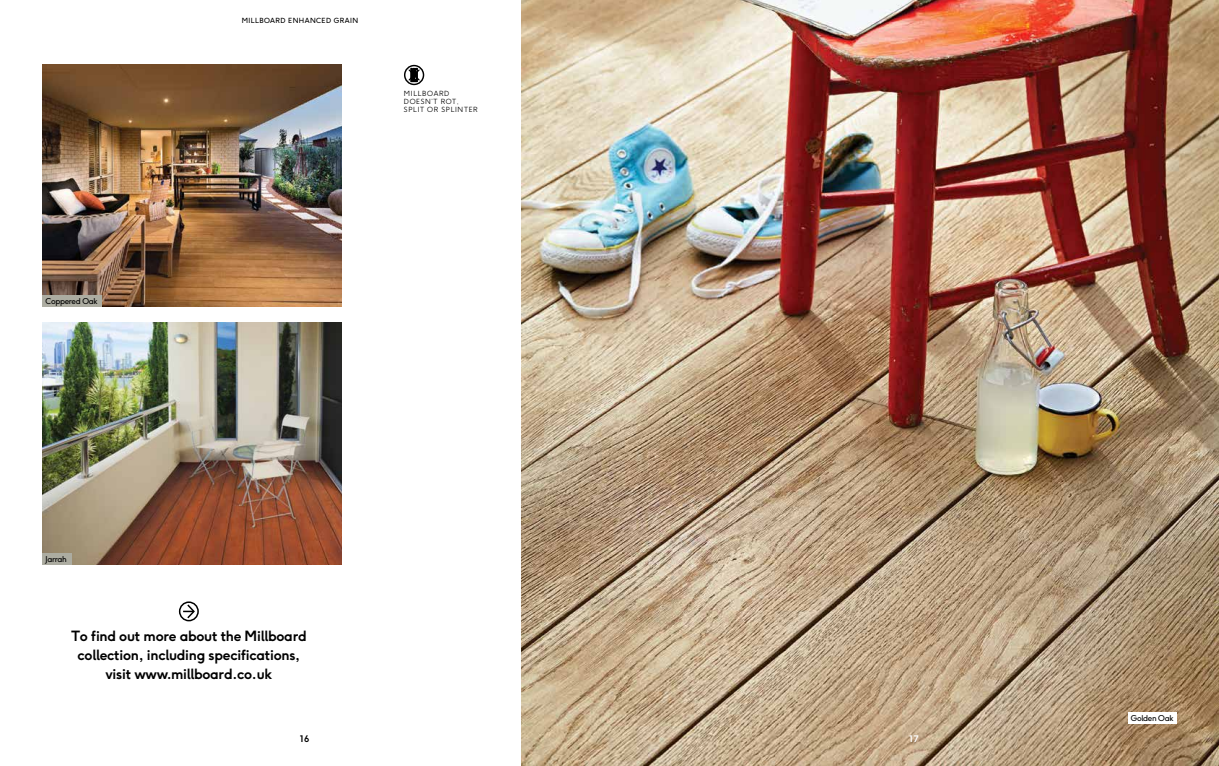
<style>
.page{position:relative;width:1219px;height:766px;background:#fff}
.page>*{position:absolute;margin:0;border:0;box-sizing:border-box;transform-origin:0 0}
.t1{font:700 14px/19px "F37 Ginger";letter-spacing:-.02em;color:#000;text-align:center}
.t2{font:700 9px "F37 Ginger";color:#000}
.t3{font:700 9px "F37 Ginger";color:#fff}
.t4{font:8px "F37 Ginger";letter-spacing:-.04em;color:#000}
.t5{font:300 7px/8px "F37 Ginger";letter-spacing:.1em;color:#000}
.t6{font:7px "F37 Ginger";letter-spacing:.06em;color:#000}
</style>
<div class="page">
<img style="left:522px;top:0;width:697px;height:765px">
<div style="left:1128px;top:712px;width:48px;height:11px;background:#fff"></div>
<svg style="left:183px;top:602px;width:13px;height:16px"></svg>
<div style="left:179px;top:601px;width:20px;height:20px;border:2px solid #000;border-radius:50%"></div>
<img style="left:43px;top:65px;width:298px;height:242px">
<div style="left:43px;top:295px;width:59px;height:12px;background:#acaca1"></div>
<img style="left:43px;top:322px;width:298px;height:242px">
<div style="left:43px;top:553px;width:29px;height:11px;background:#acaca1"></div>
<svg style="left:407px;top:68px;width:14px;height:14px"></svg>
<div style="left:404px;top:65px;width:20px;height:20px;border:1px solid #000;border-radius:50%"></div>
<p class="t4" style="left:46px;top:298px;width:53px">Coppered Oak</p>
<p class="t6" style="left:242px;top:18px;width:117px">MILLBOARD EN HANCED GRAIN</p>
<p class="t5" style="left:404px;top:90px;width:16px">MILLBOA</p>
<p class="t5" style="left:404px;top:90px;width:70px;text-indent:35px">RD<br>DOESN ’T ROT,<br>SPLIT OR SPLINTER</p>
<p class="t4" style="left:46px;top:555px;width:23px">Jarrah</p>
<p class="t1" style="left:71px;top:627px;width:237px">To find out more about the Millboard collection, including specifications, visit www.millboard.co.uk</p>
<p class="t2" style="left:300px;top:734px;width:11px">16</p>
<p class="t3" style="left:910px;top:734px;width:11px">17</p>
<p class="t4" style="left:1131px;top:714px;width:44px">Golden Oak</p>
</div>
